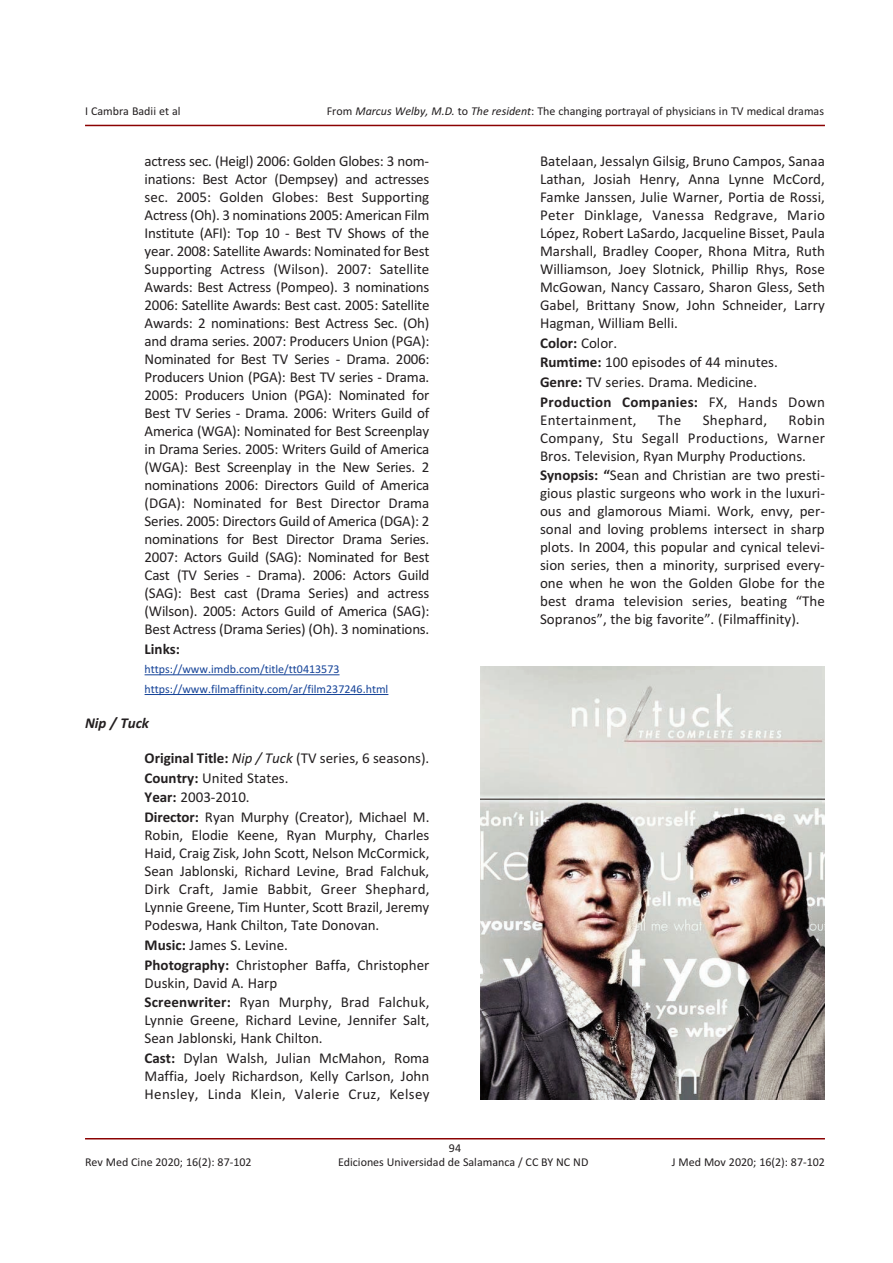
<style>
.page{position:relative;width:893px;height:1263px;background:#fff}
.page>*{position:absolute;margin:0;border:0;box-sizing:border-box;transform-origin:0 0}
.t1{font:15px/18px "Calibri";color:#231f20;text-align:justify}
.t2{font:15px "Calibri";letter-spacing:.02em;color:#231f20}
.t3{font:italic 700 15px "Calibri";color:#231f20}
.t4{font:700 15px "Calibri";color:#231f20}
.t5{font:12px "Calibri";color:#231f20}
.t6{font:12px/19.6px "Calibri";color:#154398}
.s1{font-style:italic}
.s2{font-weight:700}
</style>
<div class="page">
<hr style="left:145px;top:674px;width:195px;height:1px;background:#154398">
<hr style="left:145px;top:694px;width:243px;height:1px;background:#154398">
<hr style="left:85px;top:1138px;width:740px;height:1px;background:#8b0202">
<hr style="left:85px;top:125px;width:740px;height:1px;background:#8b0202">
<img style="left:480px;top:666px;width:345px;height:433px">
<p class="t5" style="left:85px;top:104px;width:97px">I Cambra Badii et al</p>
<p class="t5" style="left:327px;top:104px;width:499px">From <span class="s1">Marcus Welby, M.D.</span> to <span class="s1">The resident</span>: The changing portrayal of physicians in TV medical dramas</p>
<p class="t1" style="left:145px;top:152px;width:286px">actress sec. (Heigl) 2006: Golden Globes: 3 nom&shy;inations: Best Actor (Dempsey) and actresses sec. 2005: Golden Globes: Best Supporting Actress (Oh). 3 nominations 2005: American Film Institute (AFI): Top 10 - Best TV Shows of the year. 2008: Satellite Awards: Nominated for Best Supporting Actress (Wilson). 2007: Satellite Awards: Best Actress (Pompeo). 3 nominations 2006: Satellite Awards: Best cast. 2005: Satellite Awards: 2 nominations: Best Actress Sec. (Oh) and drama series. 2007: Producers Union (PGA):<br>Nominated for Best TV Series - Drama. 2006:<br>Producers Union (PGA): Best TV series - Drama.<br>2005: Producers Union (PGA): Nominated for Best TV Series - Drama. 2006: Writers Guild of America (WGA): Nominated for Best Screenplay in Drama Series. 2005: Writers Guild of America (WGA): Best Screenplay in the New Series. 2 nominations 2006: Directors Guild of America (DGA): Nominated for Best Director Drama Series. 2005: Directors Guild of America (DGA): 2 nominations for Best Director Drama Series.<br>2007: Actors Guild (SAG): Nominated for Best Cast (TV Series - Drama). 2006: Actors Guild (SAG): Best cast (Drama Series) and actress (Wilson). 2005: Actors Guild of America (SAG):<br>Best Actress (Drama Series) (Oh). 3 nominations.</p>
<p class="t4" style="left:145px;top:640px;width:37px">Links:</p>
<p class="t6" style="left:145px;top:659px;width:245px">https://www.imdb.com/title/tt0413573 https://www.filmaffinity.com/ar/film237246.html</p>
<p class="t3" style="left:85px;top:714px;width:66px">Nip / Tuck</p>
<p class="t1" style="left:145px;top:748px;width:286px;line-height:19.6px;text-align:left"><span class="s2">Original Title:</span> <span class="s1">Nip / Tuck</span> (TV series, 6 seasons).<br><span class="s2">Country:</span> United States.<br><span class="s2">Year:</span> 2003-2010.<br><span class="s2">Director:</span> Ryan Murphy (Creator), Michael M.</p>
<p class="t1" style="left:145px;top:826px;width:286px">Robin, Elodie Keene, Ryan Murphy, Charles Haid, Craig Zisk, John Scott, Nelson McCormick, Sean Jablonski, Richard Levine, Brad Falchuk, Dirk Craft, Jamie Babbit, Greer Shephard, Lynnie Greene, Tim Hunter, Scott Brazil, Jeremy Podeswa, Hank Chilton, Tate Donovan.</p>
<p class="t1" style="left:145px;top:935px;width:286px;line-height:19.6px"><span class="s2">Music:</span> James S. Levine.<br><span class="s2">Photography:</span> Christopher Baffa, Christopher</p>
<p class="t1" style="left:145px;top:972px;width:286px;line-height:19.6px">Duskin, David A. Harp<br><span class="s2">Screenwriter:</span> Ryan Murphy, Brad Falchuk,</p>
<p class="t1" style="left:145px;top:1011px;width:286px">Lynnie Greene, Richard Levine, Jennifer Salt,<br>Sean Jablonski, Hank Chilton.</p>
<p class="t1" style="left:145px;top:1049px;width:286px"><span class="s2">Cast:</span> Dylan Walsh, Julian McMahon, Roma Maffia, Joely Richardson, Kelly Carlson, John Hensley, Linda Klein, Valerie Cruz, Kelsey</p>
<p class="t5" style="left:449px;top:1141px;width:14px">94</p>
<p class="t1" style="left:540px;top:152px;width:286px">Batelaan, Jessalyn Gilsig, Bruno Campos, Sanaa Lathan, Josiah Henry, Anna Lynne McCord, Famke Janssen, Julie Warner, Portia de Rossi, Peter Dinklage, Vanessa Redgrave, Mario López, Robert LaSardo, Jacqueline Bisset, Paula Marshall, Bradley Cooper, Rhona Mitra, Ruth Williamson, Joey Slotnick, Phillip Rhys, Rose McGowan, Nancy Cassaro, Sharon Gless, Seth Gabel, Brittany Snow, John Schneider, Larry Hagman, William Belli.</p>
<p class="t1" style="left:540px;top:332px;width:286px;line-height:19.6px;text-align:left"><span class="s2">Color:</span> Color.<br><span class="s2">Rumtime:</span> 100 episodes of 44 minutes.<br><span class="s2">Genre:</span> TV series. Drama. Medicine.<br><span class="s2">Production Companies:</span> FX, Hands Down</p>
<p class="t2" style="left:540px;top:411px;width:98px">Entertainment,</p>
<p class="t1" style="left:658px;top:410px;width:25px">The</p>
<p class="t2" style="left:703px;top:411px;width:66px">Shephard,</p>
<p class="t1" style="left:540px;top:410px;width:286px;text-indent:248px">Robin Company, Stu Segall Productions, Warner Bros. Television, Ryan Murphy Productions.</p>
<p class="t1" style="left:540px;top:466px;width:286px"><span class="s2">Synopsis: “</span>Sean and Christian are two presti&shy;gious plastic surgeons who work in the luxuri&shy;ous and glamorous Miami. Work, envy, per&shy;sonal and loving problems intersect in sharp plots. In 2004, this popular and cynical televi&shy;sion series, then a minority, surprised every&shy;one when he won the Golden Globe for the best drama television series, beating “The Sopranos”, the big favorite”. (Filmaffinity).</p>
<p class="t5" style="left:85px;top:1155px;width:168px">Rev Med Cine 2020; 16(2): 87-102</p>
<p class="t5" style="left:338px;top:1155px;width:252px">Ediciones Universidad de Salamanca / CC BY NC ND</p>
<p class="t5" style="left:672px;top:1155px;width:155px">J Med Mov 2020; 16(2): 87-102</p>
</div>
